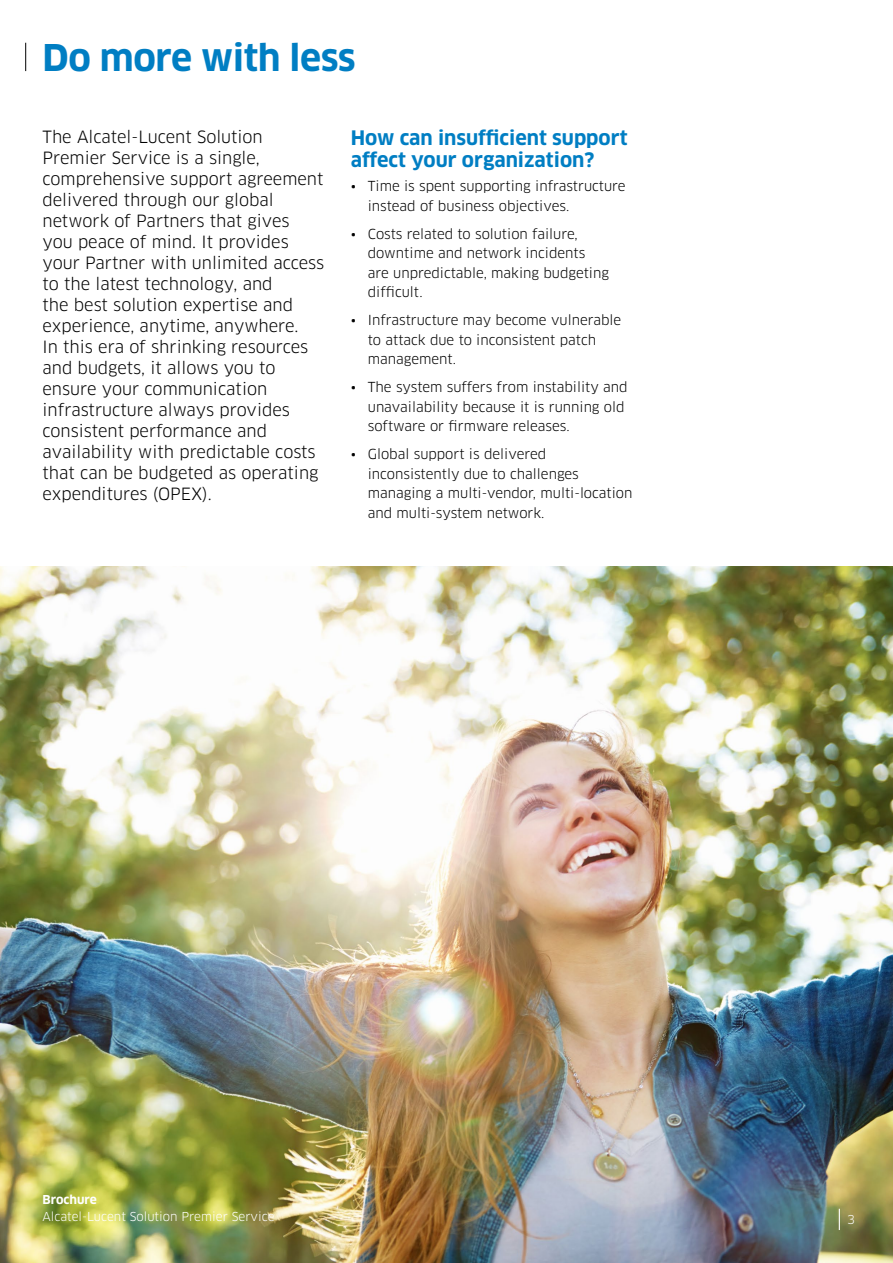
<style>
.page{position:relative;width:893px;height:1263px;background:#fff}
.page>*{position:absolute;margin:0;border:0;box-sizing:border-box;transform-origin:0 0}
.t1{font:700 36px "Clan OT";letter-spacing:-.01em;color:#007ec3}
.t2{font:700 19.5px/22.5px "Clan OT";color:#007ec3}
.t3{font:16.5px/21px "Clan OT";color:#000}
.t4{font:13.5px/19.5px "Clan OT";color:#000}
.t5{font:12px "Clan OT";color:#fff}
.t6{font:700 12px "Clan OT";color:#fff}
</style>
<div class="page">
<svg style="left:25px;top:43px;width:1px;height:28px"></svg>
<img style="left:0;top:566px;width:893px;height:697px">
<svg style="left:839px;top:1209px;width:1px;height:21px"></svg>
<h1 class="t1" style="left:43px;top:37px;width:315px">Do more with less</h1>
<p class="t3" style="left:43px;top:126px;width:283px">The Alcatel-Lucent Solution<br>Premier Service is a single, comprehensive support agreement delivered through our global network of Partners that gives<br>you peace of mind. It provides your Partner with unlimited access to the latest technology, and<br>the best solution expertise and experience, anytime, anywhere.<br>In this era of shrinking resources and budgets, it allows you to ensure your communication infrastructure always provides consistent performance and availability with predictable costs that can be budgeted as operating expenditures (OPEX).</p>
<p class="t2" style="left:351px;top:127px;width:278px">How can insufficient support affect your organization?</p>
<p class="t4" style="left:368px;top:176px;width:259px;text-indent:-17px">• Time is spent supporting infrastructure instead of business objectives.</p>
<p class="t4" style="left:368px;top:224px;width:243px;text-indent:-17px">• Costs related to solution failure, downtime and network incidents are unpredictable, making budgeting difficult.</p>
<p class="t4" style="left:368px;top:310px;width:255px;text-indent:-17px">• Infrastructure may become vulnerable to attack due to inconsistent patch management.</p>
<p class="t4" style="left:368px;top:377px;width:261px;text-indent:-17px">• The system suffers from instability and unavailability because it is running old software or firmware releases.</p>
<p class="t4" style="left:368px;top:444px;width:266px;text-indent:-17px">• Global support is delivered inconsistently due to challenges managing a multi-vendor, multi-location and multi-system network.</p>
<p class="t6" style="left:43px;top:1193px;width:56px">Brochure</p>
<p class="t5" style="left:43px;top:1209px;width:234px">Alcatel-Lucent Solution Premier Service</p>
<p class="t5" style="left:847px;top:1212px;width:9px">3</p>
</div>
